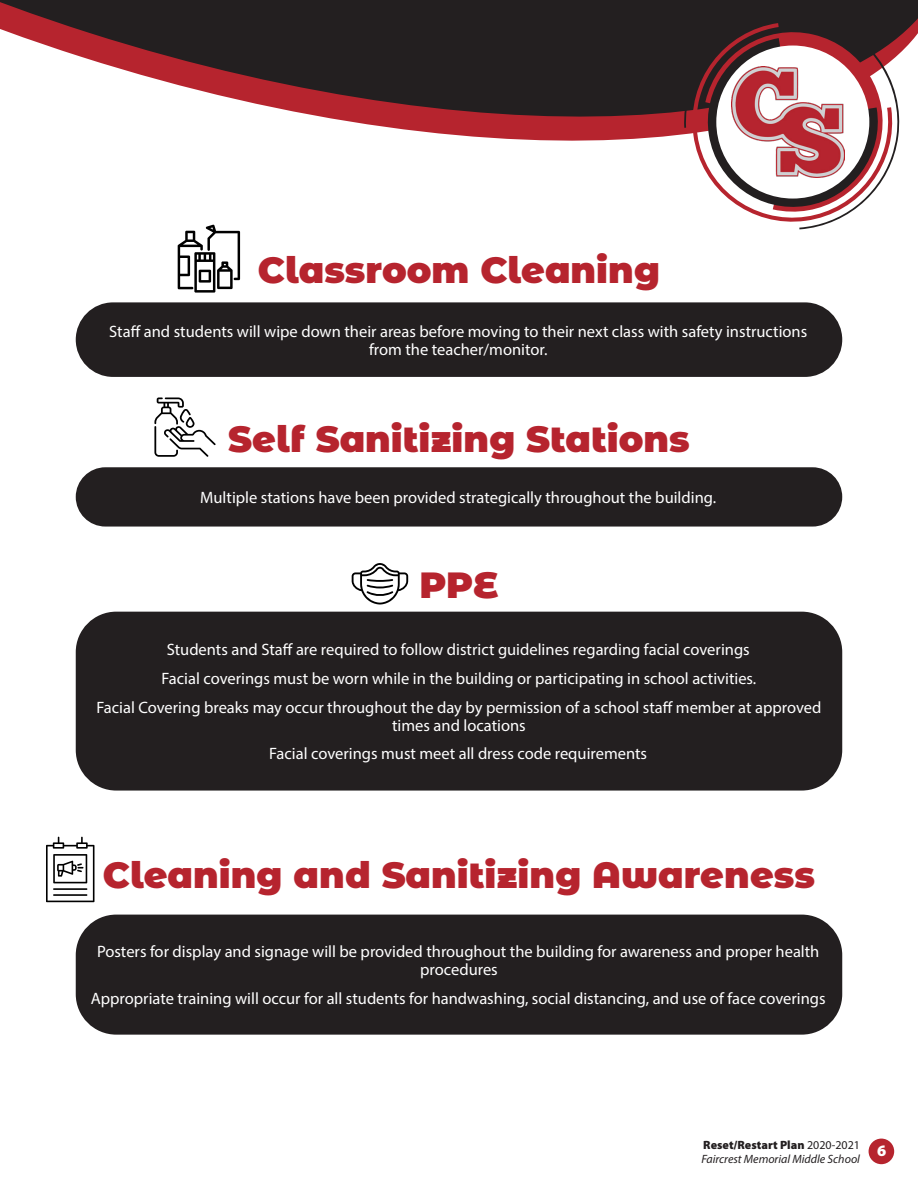
<style>
.page{position:relative;width:918px;height:1188px;background:#fff}
.page>*{position:absolute;margin:0;border:0;box-sizing:border-box;transform-origin:0 0}
.t1{font:900 36.45px "Montserrat Alternates";color:#b6242e}
.Copy_box{font:16.5px/18px "Myriad Pro";color:#fff;text-align:center}
.t2{font:italic 12px/14.4px "Myriad Pro";color:#231f20}
.s1{font-weight:900;font-style:normal}
.s2{font-style:normal}
</style>
<div class="page">
<div style="left:869px;top:1139px;width:25px;height:25px;background:#b6242e;border-radius:50%"></div>
<svg style="left:0;top:0;width:918px;height:141px;fill:#231f20"></svg>
<svg style="left:684px;top:13px;width:219px;height:216px"></svg>
<div style="left:716px;top:46px;width:153px;height:153px;background:#fff;border-radius:50%"></div>
<img style="left:731px;top:66px;width:114px;height:112px">
<svg style="left:352px;top:563px;width:56px;height:42px"></svg>
<svg style="left:178px;top:225px;width:62px;height:68px"></svg>
<svg style="left:154px;top:397px;width:62px;height:60px"></svg>
<svg style="left:46px;top:837px;width:49px;height:65px"></svg>
<div style="left:76px;top:302px;width:766px;height:75px;background:#231f20;border-radius:37px"></div>
<div style="left:76px;top:612px;width:766px;height:179px;background:#231f20;border-radius:40px"></div>
<div style="left:76px;top:915px;width:766px;height:120px;background:#231f20;border-radius:40px"></div>
<div style="left:76px;top:467px;width:766px;height:60px;background:#231f20;border-radius:30px"></div>
<p class="t1" style="left:258px;top:242px;width:404px">Classroom Cleaning</p>
<p class="Copy_box" style="left:109px;top:322px;width:700px">Staff and students will wipe down their areas before moving to their next class with safety instructions from the teacher/monitor.</p>
<p class="t1" style="left:228px;top:412px;width:463px">Self Sanitizing Stations</p>
<p class="Copy_box" style="left:200px;top:488px;width:517px">Multiple stations have been provided strategically throughout the building.</p>
<p class="t1" style="left:419px;top:557px;width:81px">PPE</p>
<p class="Copy_box" style="left:167px;top:640px;width:585px">Students and Staff are required to follow district guidelines regarding facial coverings</p>
<p class="Copy_box" style="left:162px;top:669px;width:596px">Facial coverings must be worn while in the building or participating in school activities.</p>
<p class="Copy_box" style="left:97px;top:698px;width:726px">Facial Covering breaks may occur throughout the day by permission of a school staff member at approved times and locations</p>
<p class="Copy_box" style="left:269px;top:745px;width:379px">Facial coverings must meet all dress code requirements</p>
<p class="t1" style="left:103px;top:847px;width:714px">Cleaning and Sanitizing Awareness</p>
<p class="Copy_box" style="left:97px;top:943px;width:724px">Posters for display and signage will be provided throughout the building for awareness and proper health procedures</p>
<p class="Copy_box" style="left:91px;top:989px;width:736px">Appropriate training will occur for all students for handwashing, social distancing, and use of face coverings</p>
<p class="t2" style="left:701px;top:1137px;width:186px"><span class="s1">Reset/Restart Plan</span> <span class="s2">2020-2021<br></span>Faircrest Memorial Middle School <sup>6</sup></p>
</div>
